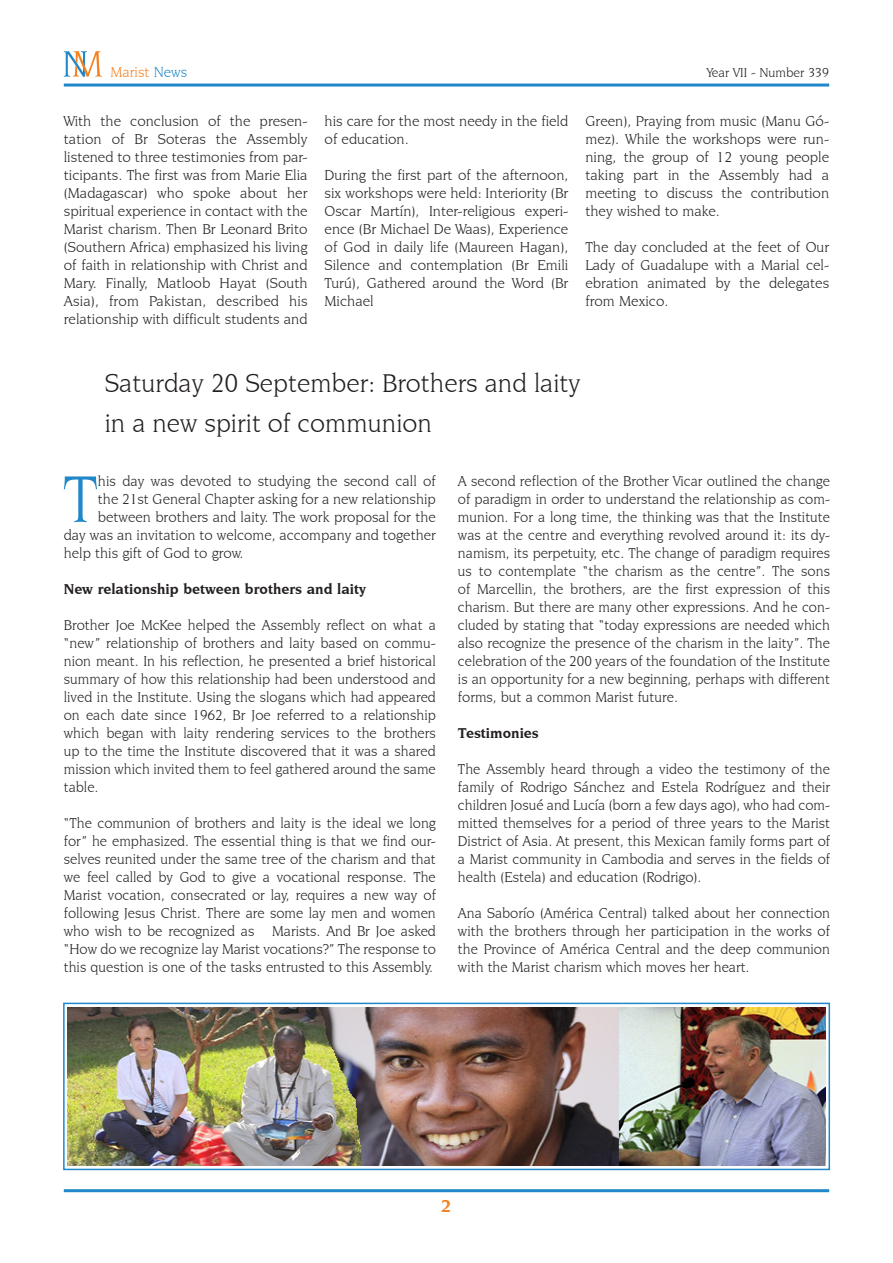
<style>
.page{position:relative;width:893px;height:1263px;background:#fff}
.page>*{position:absolute;margin:0;border:0;box-sizing:border-box;transform-origin:0 0}
.paragrafo4ComMaiuscu{font:70.2px "Novarese IT Cby BT";color:#2088c9}
.Sottotitolo{font:27px "Novarese IT Cby BT";color:#231f20}
.Normale{font:700 18px "Novarese IT Cby BT";color:#f58220}
.paragrafo4{font:15px/18px "Novarese IT Cby BT";color:#231f20;text-align:justify}
.paragrafo4ComMaiuscu-2{font:15px "Novarese IT Cby BT";color:#231f20}
.paragrafo4-2{font:700 15px "Novarese IT Cby BT";color:#231f20}
.Normale-2{font:15px "Novarese IT Cby BT";color:#f58220}
.Normale-3{font:13.5px "Novarese IT Cby BT";color:#231f20}
.s1{color:#2088c9}
</style>
<div class="page">
<hr style="left:64px;top:84px;width:765px;height:3px;background:#2088c9">
<hr style="left:64px;top:1189px;width:765px;height:3px;background:#2088c9">
<svg style="left:64px;top:51px;width:38px;height:26px"></svg>
<img style="left:68px;top:1007px;width:757px;height:158px">
<div style="left:63px;top:1003px;width:767px;height:167px;border:2px solid #2088c9"></div>
<p class="Normale-2" style="left:111px;top:63px;width:78px">Marist <span class="s1">News</span></p>
<p class="Normale-3" style="left:707px;top:64px;width:124px">Year VII - Number 339</p>
<p class="paragrafo4" style="left:64px;top:112px;width:245px">With the conclusion of the presen&shy;tation of Br Soteras the Assembly listened to three testimonies from par&shy;ticipants. The first was from Marie Elia (Madagascar) who spoke about her spiritual experience in contact with the Marist charism. Then Br Leonard Brito (Southern Africa) emphasized his living of faith in relationship with Christ and Mary. Finally, Matloob Hayat (South Asia), from Pakistan, described his relationship with difficult students and</p>
<p class="paragrafo4" style="left:325px;top:112px;width:245px">his care for the most needy in the field of education.</p>
<p class="paragrafo4" style="left:325px;top:166px;width:245px">During the first part of the afternoon, six workshops were held: Interiority (Br Oscar Martín), Inter-religious experi&shy;ence (Br Michael De Waas), Experience of God in daily life (Maureen Hagan), Silence and contemplation (Br Emili Turú), Gathered around the Word (Br Michael</p>
<p class="paragrafo4" style="left:585px;top:112px;width:245px">Green), Praying from music (Manu Gó&shy;mez). While the workshops were run&shy;ning, the group of 12 young people taking part in the Assembly had a meeting to discuss the contribution they wished to make.</p>
<p class="paragrafo4" style="left:585px;top:238px;width:245px">The day concluded at the feet of Our Lady of Guadalupe with a Marial cel&shy;ebration animated by the delegates from Mexico.</p>
<p class="Sottotitolo" style="left:105px;top:368px;width:477px">Saturday 20 September: Brothers and laity</p>
<p class="Sottotitolo" style="left:105px;top:407px;width:329px">in a new spirit of communion</p>
<p class="paragrafo4ComMaiuscu" style="left:63px;top:457px;width:37px">T</p>
<p class="paragrafo4ComMaiuscu-2" style="left:98px;top:472px;width:339px">his day was devoted to studying the second call of</p>
<p class="paragrafo4ComMaiuscu-2" style="left:98px;top:490px;width:339px">the 21st General Chapter asking for a new relationship</p>
<p class="paragrafo4ComMaiuscu-2" style="left:98px;top:508px;width:339px">between brothers and laity. The work proposal for the</p>
<p class="paragrafo4ComMaiuscu-2" style="left:64px;top:526px;width:374px">day was an invitation to welcome, accompany and together</p>
<p class="paragrafo4ComMaiuscu-2" style="left:64px;top:544px;width:181px">help this gift of God to grow.</p>
<p class="paragrafo4-2" style="left:64px;top:580px;width:304px">New relationship between brothers and laity</p>
<p class="paragrafo4" style="left:64px;top:616px;width:374px">Brother Joe McKee helped the Assembly reflect on what a “new” relationship of brothers and laity based on commu&shy;nion meant. In his reflection, he presented a brief historical summary of how this relationship had been understood and lived in the Institute. Using the slogans which had appeared on each date since 1962, Br Joe referred to a relationship which began with laity rendering services to the brothers up to the time the Institute discovered that it was a shared mission which invited them to feel gathered around the same table.</p>
<p class="paragrafo4" style="left:64px;top:814px;width:374px">“The communion of brothers and laity is the ideal we long for” he emphasized. The essential thing is that we find our&shy;selves reunited under the same tree of the charism and that we feel called by God to give a vocational response. The Marist vocation, consecrated or lay, requires a new way of following Jesus Christ. There are some lay men and women who wish to be recognized as Marists. And Br Joe asked “How do we recognize lay Marist vocations?” The response to this question is one of the tasks entrusted to this Assembly.</p>
<p class="paragrafo4" style="left:458px;top:472px;width:374px">A second reflection of the Brother Vicar outlined the change of paradigm in order to understand the relationship as com&shy;munion. For a long time, the thinking was that the Institute was at the centre and everything revolved around it: its dy&shy;namism, its perpetuity, etc. The change of paradigm requires us to contemplate “the charism as the centre”. The sons of Marcellin, the brothers, are the first expression of this charism. But there are many other expressions. And he con&shy;cluded by stating that “today expressions are needed which also recognize the presence of the charism in the laity”. The celebration of the 200 years of the foundation of the Institute is an opportunity for a new beginning, perhaps with different forms, but a common Marist future.</p>
<p class="paragrafo4-2" style="left:458px;top:724px;width:82px">Testimonies</p>
<p class="paragrafo4" style="left:458px;top:760px;width:374px">The Assembly heard through a video the testimony of the family of Rodrigo Sánchez and Estela Rodríguez and their children Josué and Lucía (born a few days ago), who had com&shy;mitted themselves for a period of three years to the Marist District of Asia. At present, this Mexican family forms part of a Marist community in Cambodia and serves in the fields of health (Estela) and education (Rodrigo).</p>
<p class="paragrafo4" style="left:458px;top:904px;width:374px">Ana Saborío (América Central) talked about her connection with the brothers through her participation in the works of the Province of América Central and the deep communion with the Marist charism which moves her heart.</p>
<p class="Normale" style="left:441px;top:1195px;width:12px">2</p>
</div>
